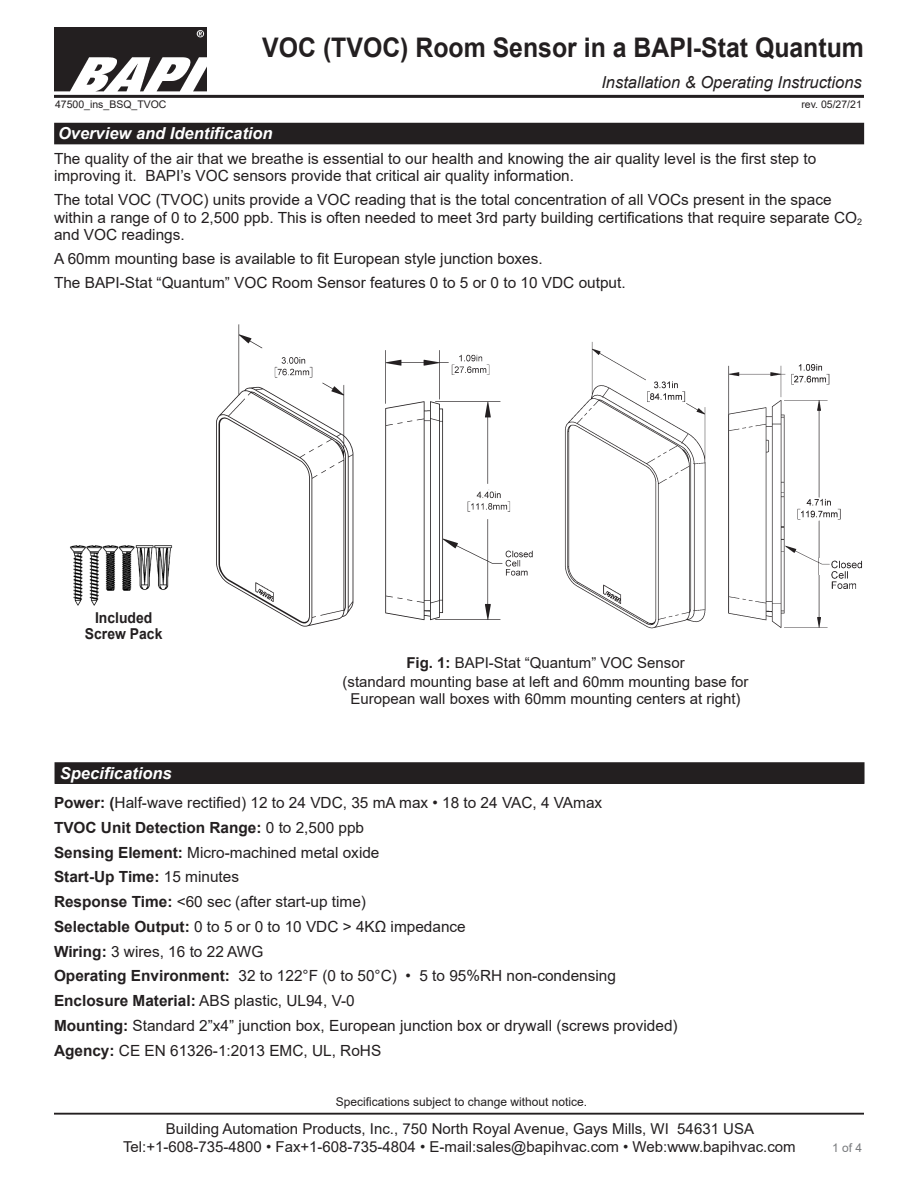
<style>
.page{position:relative;width:918px;height:1188px;background:#fff}
.page>*{position:absolute;margin:0;border:0;box-sizing:border-box;transform-origin:0 0}
.t1{font:700 27px "Arial";color:#231f20;scale:.92 1}
.Datasheet_Section_Ti{font:italic 700 16.5px "Arial";color:#fff}
.t2{font:italic 16.5px "Arial";color:#231f20}
.t3{font:15.3px/17.2px "Arial";color:#231f20}
.t4{font:700 15.3px "Arial";color:#231f20}
.t5{font:15px/18px "Arial";color:#231f20;text-align:center}
.Pict_Title{font:700 15px/15.8px "Arial";color:#231f20;text-align:center;scale:.93 1}
.t6{font:12px "Arial";color:#231f20}
.t7{font:12px "Arial";color:#787a7d}
.t8{font:10.5px "Arial";color:#231f20}
.s1{font-weight:700}
.s2{font-weight:400}
</style>
<div class="page">
<hr style="left:54px;top:1113px;width:810px;height:2px;background:#231f20">
<img style="left:54px;top:27px;width:152px;height:64px">
<hr style="left:54px;top:95px;width:810px;height:3px;background:#231f20">
<div style="left:55px;top:124px;width:808px;height:20px;background:#231f20"></div>
<div style="left:54px;top:123px;width:810px;height:21px;border:2px solid #231f20"></div>
<img style="left:70px;top:545px;width:103px;height:61px">
<div style="left:55px;top:763px;width:809px;height:20px;background:#231f20"></div>
<div style="left:55px;top:762px;width:810px;height:22px;border:2px solid #231f20"></div>
<img style="left:216px;top:324px;width:317px;height:303px">
<img style="left:564px;top:342px;width:298px;height:287px">
<h1 class="t1" style="left:262px;top:29px;width:656px">VOC (TVOC) Room Sensor in a BAPI-Stat Quantum</h1>
<p class="t2" style="left:601px;top:72px;width:262px">Installation &amp; Operating Instructions</p>
<p class="t8" style="left:55px;top:97px;width:113px">47500_ins_BSQ_TVOC</p>
<p class="t8" style="left:801px;top:97px;width:62px">rev. 05/27/21</p>
<p class="Datasheet_Section_Ti" style="left:58px;top:122px;width:216px">Overview and Identification</p>
<p class="t3" style="left:54px;top:150px;width:764px">The quality of the air that we breathe is essential to our health and knowing the air quality level is the first step to improving it. BAPI’s VOC sensors provide that critical air quality information.</p>
<p class="t3" style="left:54px;top:191px;width:810px">The total VOC (TVOC) units provide a VOC reading that is the total concentration of all VOCs present in the space within a range of 0 to 2,500 ppb. This is often needed to meet 3rd party building certifications that require separate CO<sub>2 </sub>and VOC readings.</p>
<p class="t3" style="left:54px;top:250px;width:490px">A 60mm mounting base is available to fit European style junction boxes.</p>
<p class="t3" style="left:54px;top:274px;width:573px">The BAPI-Stat “Quantum” VOC Room Sensor features 0 to 5 or 0 to 10 VDC output.</p>
<p class="Pict_Title" style="left:85px;top:610px;width:85px">Included<br>Screw Pack</p>
<p class="Datasheet_Section_Ti" style="left:60px;top:762px;width:113px">Specifications</p>
<p class="t5" style="left:406px;top:654px;width:280px"><span class="s1">Fig. 1:</span> BAPI-Stat “Quantum” VOC Sensor</p>
<p class="t5" style="left:343px;top:674px;width:408px;line-height:16.5px">(standard mounting base at left and 60mm mounting base for<br>European wall boxes with 60mm mounting centers at right)</p>
<p class="t3" style="left:54px;top:794px;width:550px"><span class="s1">Power: (</span>Half-wave rectified) 12 to 24 VDC, 35 mA max • 18 to 24 VAC, 4 VAmax</p>
<p class="t4" style="left:54px;top:817px;width:312px">TVOC Unit Detection Range: <span class="s2">0 to 2,500 ppb</span></p>
<p class="t3" style="left:54px;top:844px;width:327px"><span class="s1">Sensing Element:</span> Micro-machined metal oxide</p>
<p class="t4" style="left:54px;top:866px;width:187px">Start-Up Time: <span class="s2">15 minutes</span></p>
<p class="t3" style="left:54px;top:893px;width:314px"><span class="s1">Response Time:</span> &lt;60 sec (after start-up time)</p>
<p class="t3" style="left:54px;top:918px;width:413px"><span class="s1">Selectable Output:</span> 0 to 5 or 0 to 10 VDC &gt; 4KΩ impedance</p>
<p class="t3" style="left:54px;top:943px;width:211px"><span class="s1">Wiring:</span> 3 wires, 16 to 22 AWG</p>
<p class="t3" style="left:54px;top:967px;width:563px"><span class="s1">Operating Environment:</span> 32 to 122°F (0 to 50°C) • 5 to 95%RH non-condensing</p>
<p class="t3" style="left:54px;top:992px;width:302px"><span class="s1">Enclosure Material:</span> ABS plastic, UL94, V-0</p>
<p class="t3" style="left:54px;top:1017px;width:625px"><span class="s1">Mounting:</span> Standard 2”x4” junction box, European junction box or drywall (screws provided)</p>
<p class="t3" style="left:54px;top:1042px;width:329px"><span class="s1">Agency:</span> CE EN 61326-1:2013 EMC, UL, RoHS</p>
<p class="t6" style="left:336px;top:1094px;width:253px">Specifications subject to change without notice.</p>
<p class="t5" style="left:123px;top:1119px;width:674px">Building Automation Products, Inc., 750 North Royal Avenue, Gays Mills, WI 54631 USA<br>Tel:+1-608-735-4800 • Fax+1-608-735-4804 • E-mail:sales@bapihvac.com • Web:www.bapihvac.com</p>
<p class="t7" style="left:832px;top:1139px;width:32px">1 of 4</p>
</div>
